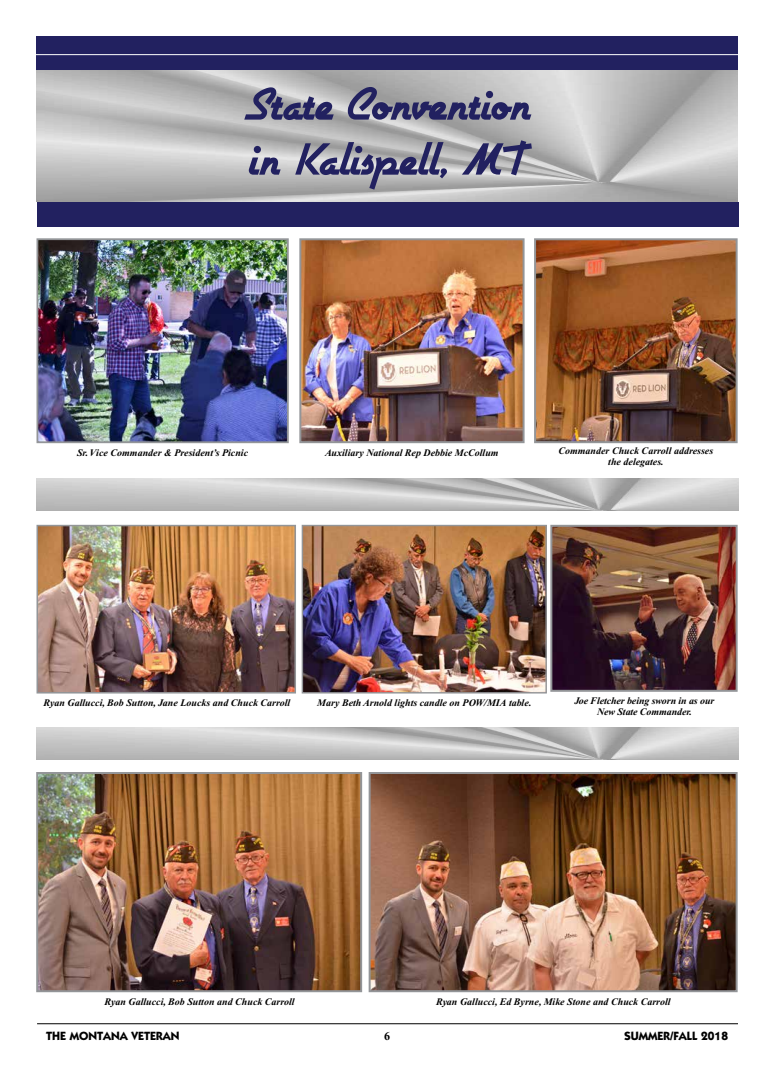
<style>
.page{position:relative;width:774px;height:1080px;background:#fff}
.page>*{position:absolute;margin:0;border:0;box-sizing:border-box;transform-origin:0 0}
.t1{font:53px/55px "Airstream";color:#222160}
.t2{font:700 12px "ITC Kabel Std";color:#000}
.t3{font:700 12px "Times New Roman";color:#000}
.t4{font:italic 700 10px/11px "Times New Roman";color:#000;text-align:center}
</style>
<div class="page">
<hr style="left:37px;top:1023px;width:701px;height:1px;background:#000">
<img style="left:40px;top:241px;width:246px;height:199px">
<div style="left:37px;top:238px;width:252px;height:205px;border:2px solid #939598"></div>
<img style="left:302px;top:241px;width:220px;height:199px">
<div style="left:299px;top:238px;width:226px;height:205px;border:2px solid #939598"></div>
<img style="left:40px;top:528px;width:253px;height:163px">
<div style="left:37px;top:525px;width:259px;height:169px;border:2px solid #939598"></div>
<img style="left:304px;top:527px;width:241px;height:165px">
<div style="left:302px;top:525px;width:245px;height:169px;border:1px solid #939598"></div>
<img style="left:537px;top:241px;width:198px;height:199px">
<div style="left:534px;top:238px;width:204px;height:205px;border:2px solid #939598"></div>
<div style="left:36px;top:36px;width:702px;height:49px;background:#222160"></div>
<img style="left:39px;top:775px;width:320px;height:214px">
<div style="left:36px;top:772px;width:326px;height:220px;border:2px solid #939598"></div>
<img style="left:372px;top:775px;width:363px;height:214px">
<div style="left:369px;top:772px;width:369px;height:220px;border:2px solid #939598"></div>
<img style="left:553px;top:528px;width:182px;height:161px">
<div style="left:550px;top:525px;width:188px;height:167px;border:2px solid #939598"></div>
<div style="left:37px;top:202px;width:702px;height:25px;background:#222160"></div>
<hr style="left:36px;top:54px;width:703px;height:1px;background:#fff">
<img style="left:36px;top:71px;width:702px;height:130px">
<img style="left:36px;top:727px;width:702px;height:33px">
<img style="left:36px;top:478px;width:702px;height:33px">
<h1 class="t1" style="left:244px;top:80px;width:289px">State Convention in Kalispell, MT</h1>
<p class="t4" style="left:77px;top:447px;width:173px">Sr. Vice Commander &amp; President’s Picnic</p>
<p class="t4" style="left:325px;top:447px;width:175px">Auxiliary National Rep Debbie McCollum</p>
<p class="t4" style="left:558px;top:445px;width:156px">Commander Chuck Carroll addresses the delegates.</p>
<p class="t4" style="left:43px;top:697px;width:248px">Ryan Gallucci, Bob Sutton, Jane Loucks and Chuck Carroll</p>
<p class="t4" style="left:317px;top:697px;width:216px">Mary Beth Arnold lights candle on POW/MIA table.</p>
<p class="t4" style="left:574px;top:696px;width:141px">Joe Fletcher being sworn in as our<br>New State Commander.</p>
<p class="t4" style="left:105px;top:996px;width:192px">Ryan Gallucci, Bob Sutton and Chuck Carroll</p>
<p class="t4" style="left:436px;top:996px;width:236px">Ryan Gallucci, Ed Byrne, Mike Stone and Chuck Carroll</p>
<p class="t2" style="left:46px;top:1028px;width:135px">THE MONTANA VETERAN</p>
<p class="t3" style="left:384px;top:1030px;width:7px">6</p>
<p class="t2" style="left:624px;top:1028px;width:105px">SUMMER/FALL 2018</p>
</div>
